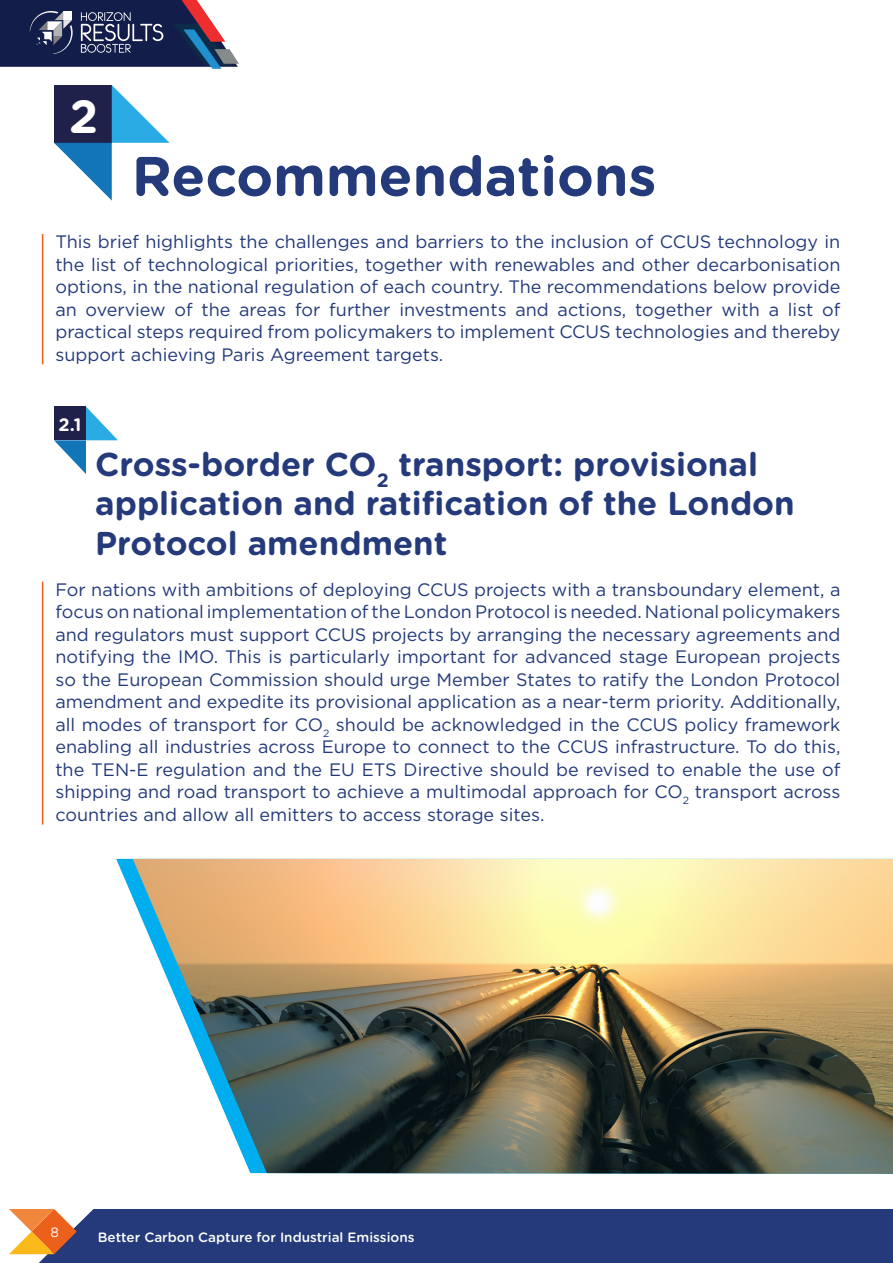
<style>
.page{position:relative;width:893px;height:1263px;background:#fff}
.page>*{position:absolute;margin:0;border:0;box-sizing:border-box;transform-origin:0 0}
.Titles{font:700 55.5px "Gotham Rounded";color:#243a7a}
.Titles_White{font:700 46.5px "Gotham Rounded";color:#fff}
.Subtitles{font:700 33px/39.6px "Gotham Rounded";color:#243a7a}
.text{font:18px/22.5px "Gotham";color:#243a7a;text-align:justify}
.Para_Numbers{font:700 18px "Gotham Rounded";color:#fff}
.t1{font:500 13.5px "Gotham Rounded";color:#fff}
.t2{font:13.5px "Gotham Rounded";color:#fff}
</style>
<div class="page">
<div style="left:39px;top:1209px;width:854px;height:54px;background:#243a7a"></div>
<svg style="left:9px;top:1209px;width:68px;height:45px"></svg>
<svg style="left:0;top:0;width:239px;height:69px;background:#484b6d"></svg>
<svg style="left:54px;top:407px;width:64px;height:67px"></svg>
<hr style="left:42px;top:234px;width:1px;height:130px;background:#eb611c">
<hr style="left:42px;top:581px;width:1px;height:243px;background:#eb611c">
<svg style="left:54px;top:85px;width:116px;height:116px"></svg>
<img style="left:133px;top:859px;width:760px;height:315px">
<p class="Titles_White" style="left:69px;top:82px;width:30px">2</p>
<p class="Titles" style="left:132px;top:135px;width:526px">Recommendations</p>
<p class="text" style="left:55px;top:230px;width:786px">This brief highlights the challenges and barriers to the inclusion of CCUS technology in the list of technological priorities, together with renewables and other decarbonisation options, in the national regulation of each country. The recommendations below provide an overview of the areas for further investments and actions, together with a list of practical steps required from policymakers to implement CCUS technologies and thereby support achieving Paris Agreement targets.</p>
<p class="Para_Numbers" style="left:58px;top:411px;width:25px">2.1</p>
<p class="Subtitles" style="left:95px;top:443px;width:701px">Cross-border CO<sub>2</sub> transport: provisional application and ratification of the London<br>Protocol amendment</p>
<p class="text" style="left:55px;top:578px;width:786px">For nations with ambitions of deploying CCUS projects with a transboundary element, a focus on national implementation of the London Protocol is needed. National policymakers and regulators must support CCUS projects by arranging the necessary agreements and notifying the IMO. This is particularly important for advanced stage European projects so the European Commission should urge Member States to ratify the London Protocol amendment and expedite its provisional application as a near-term priority. Additionally, all modes of transport for CO<sub>2</sub> should be acknowledged in the CCUS policy framework enabling all industries across Europe to connect to the CCUS infrastructure. To do this, the TEN-E regulation and the EU ETS Directive should be revised to enable the use of shipping and road transport to achieve a multimodal approach for CO<sub>2</sub> transport across countries and allow all emitters to access storage sites.</p>
<p class="t2" style="left:50px;top:1223px;width:10px">8</p>
<p class="t1" style="left:98px;top:1227px;width:318px">Better Carbon Capture for Industrial Emissions</p>
</div>
